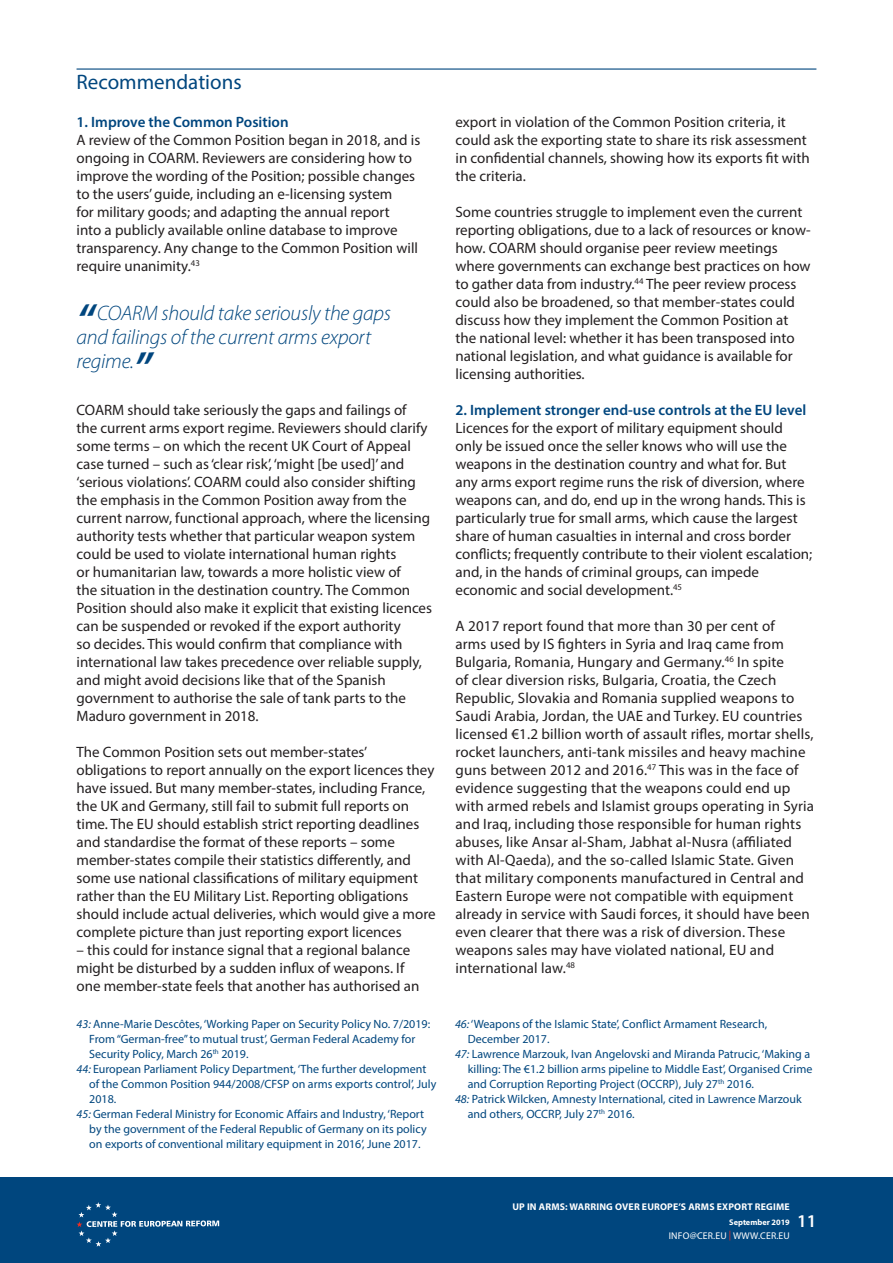
<style>
.page{position:relative;width:893px;height:1263px;background:#fff}
.page>*{position:absolute;margin:0;border:0;box-sizing:border-box;transform-origin:0 0}
.t1{font:italic 300 21px/24px "Myriad Pro";letter-spacing:-.01em;color:#00467e}
.Section_Breaks{font:21px "Myriad Pro";color:#00467e}
.t2{font:600 18px "Myriad Pro";color:#fff}
.Body_Copy{font:15px/18px "Myriad Pro";color:#231f20}
.Footnotes{font:12px/15px "Myriad Pro";color:#00467e}
.t3{font:700 9.75px "Myriad Pro";letter-spacing:.02em;color:#fff}
.t4{font:9.75px "Myriad Pro";letter-spacing:.02em;color:#fff}
.t5{font:700 8.25px "Myriad Pro";color:#fff}
.s1{font-weight:600;color:#00467e}
.s2{font-weight:600;font-size:45px}
.s3{font-style:italic}
.s4{color:#ee2e22}
</style>
<div class="page">
<div style="left:0;top:1178px;width:893px;height:85px;background:#00467e"></div>
<svg style="left:77px;top:1202px;width:142px;height:45px"></svg>
<hr style="left:77px;top:68px;width:739px;height:2px;background:#00467e">
<p class="Section_Breaks" style="left:77px;top:69px;width:167px">Recommendations</p>
<p class="Body_Copy" style="left:77px;top:113px;width:345px"><span class="s1">1. Improve the Common Position<br></span>A review of the Common Position began in 2018, and is ongoing in COARM. Reviewers are considering how to improve the wording of the Position; possible changes to the users’ guide, including an e-licensing system<br>for military goods; and adapting the annual report<br>into a publicly available online database to improve transparency. Any change to the Common Position will require unanimity.<sup>43</sup></p>
<p class="t1" style="left:77px;top:301px;width:316px"><span class="s2">“</span>COARM should take seriously the gaps and failings of the current arms export regime.<span class="s2">”</span></p>
<p class="Body_Copy" style="left:77px;top:401px;width:357px">COARM should take seriously the gaps and failings of<br>the current arms export regime. Reviewers should clarify some terms – on which the recent UK Court of Appeal case turned – such as ‘clear risk’, ‘might [be used]’ and ‘serious violations’. COARM could also consider shifting the emphasis in the Common Position away from the current narrow, functional approach, where the licensing authority tests whether that particular weapon system could be used to violate international human rights<br>or humanitarian law, towards a more holistic view of<br>the situation in the destination country. The Common Position should also make it explicit that existing licences can be suspended or revoked if the export authority<br>so decides. This would confirm that compliance with international law takes precedence over reliable supply, and might avoid decisions like that of the Spanish government to authorise the sale of tank parts to the Maduro government in 2018.</p>
<p class="Body_Copy" style="left:77px;top:743px;width:361px">The Common Position sets out member-states’ obligations to report annually on the export licences they have issued. But many member-states, including France, the UK and Germany, still fail to submit full reports on time. The EU should establish strict reporting deadlines and standardise the format of these reports – some member-states compile their statistics differently, and some use national classifications of military equipment rather than the EU Military List. Reporting obligations should include actual deliveries, which would give a more complete picture than just reporting export licences</p>
<p class="Body_Copy" style="left:77px;top:941px;width:344px">– this could for instance signal that a regional balance might be disturbed by a sudden influx of weapons. If one member-state feels that another has authorised an</p>
<p class="Footnotes" style="left:89px;top:1016px;width:342px;text-indent:-13px"><span class="s3">43:</span> Anne-Marie Descôtes, ‘Working Paper on Security Policy No. 7/2019:<br>From “German-free” to mutual trust’, German Federal Academy for<br>Security Policy, March 26<sup>th</sup> 2019.</p>
<p class="Footnotes" style="left:89px;top:1061px;width:349px;text-indent:-13px"><span class="s3">44:</span> European Parliament Policy Department, ‘The further development of the Common Position 944/2008/CFSP on arms exports control’, July<br>2018.</p>
<p class="Footnotes" style="left:89px;top:1106px;width:339px;text-indent:-13px"><span class="s3">45:</span> German Federal Ministry for Economic Affairs and Industry, ‘Report by the government of the Federal Republic of Germany on its policy on exports of conventional military equipment in 2016’, June 2017.</p>
<p class="Body_Copy" style="left:455px;top:113px;width:356px">export in violation of the Common Position criteria, it could ask the exporting state to share its risk assessment in confidential channels, showing how its exports fit with the criteria.</p>
<p class="Body_Copy" style="left:455px;top:203px;width:357px">Some countries struggle to implement even the current reporting obligations, due to a lack of resources or know&shy;how. COARM should organise peer review meetings where governments can exchange best practices on how to gather data from industry.<sup>44</sup> The peer review process could also be broadened, so that member-states could discuss how they implement the Common Position at the national level: whether it has been transposed into national legislation, and what guidance is available for licensing authorities.</p>
<p class="Body_Copy" style="left:455px;top:401px;width:358px"><span class="s1">2. Implement stronger end-use controls at the EU level </span>Licences for the export of military equipment should only be issued once the seller knows who will use the weapons in the destination country and what for. But any arms export regime runs the risk of diversion, where weapons can, and do, end up in the wrong hands. This is particularly true for small arms, which cause the largest share of human casualties in internal and cross border conflicts; frequently contribute to their violent escalation; and, in the hands of criminal groups, can impede economic and social development.<sup>45</sup></p>
<p class="Body_Copy" style="left:455px;top:617px;width:360px">A 2017 report found that more than 30 per cent of<br>arms used by IS fighters in Syria and Iraq came from Bulgaria, Romania, Hungary and Germany.<sup>46</sup> In spite<br>of clear diversion risks, Bulgaria, Croatia, the Czech Republic, Slovakia and Romania supplied weapons to Saudi Arabia, Jordan, the UAE and Turkey. EU countries licensed €1.2 billion worth of assault rifles, mortar shells, rocket launchers, anti-tank missiles and heavy machine guns between 2012 and 2016.<sup>47</sup> This was in the face of evidence suggesting that the weapons could end up with armed rebels and Islamist groups operating in Syria and Iraq, including those responsible for human rights abuses, like Ansar al-Sham, Jabhat al-Nusra (affiliated with Al-Qaeda), and the so-called Islamic State. Given that military components manufactured in Central and Eastern Europe were not compatible with equipment already in service with Saudi forces, it should have been even clearer that there was a risk of diversion. These weapons sales may have violated national, EU and international law.<sup>48</sup></p>
<p class="Footnotes" style="left:468px;top:1016px;width:301px;text-indent:-13px"><span class="s3">46:</span> ‘Weapons of the Islamic State’, Conflict Armament Research,<br>December 2017.</p>
<p class="Footnotes" style="left:468px;top:1046px;width:346px;text-indent:-13px"><span class="s3">47:</span> Lawrence Marzouk, Ivan Angelovski and Miranda Patrucic, ‘Making a killing: The €1.2 billion arms pipeline to Middle East’, Organised Crime and Corruption Reporting Project (OCCRP), July 27<sup>th</sup> 2016.</p>
<p class="Footnotes" style="left:468px;top:1091px;width:335px;text-indent:-13px"><span class="s3">48:</span> Patrick Wilcken, Amnesty International, cited in Lawrence Marzouk and others, OCCRP, July 27<sup>th</sup> 2016.</p>
<p class="t3" style="left:512px;top:1200px;width:279px">UP IN ARMS: WARRING OVER EUROPE’S ARMS EXPORT REGIME</p>
<p class="t5" style="left:729px;top:1217px;width:62px">September 2019</p>
<p class="t4" style="left:669px;top:1229px;width:123px">INFO@CER.EU <span class="s4">|</span> WWW.CER.EU</p>
<p class="t2" style="left:797px;top:1210px;width:21px">11</p>
</div>
